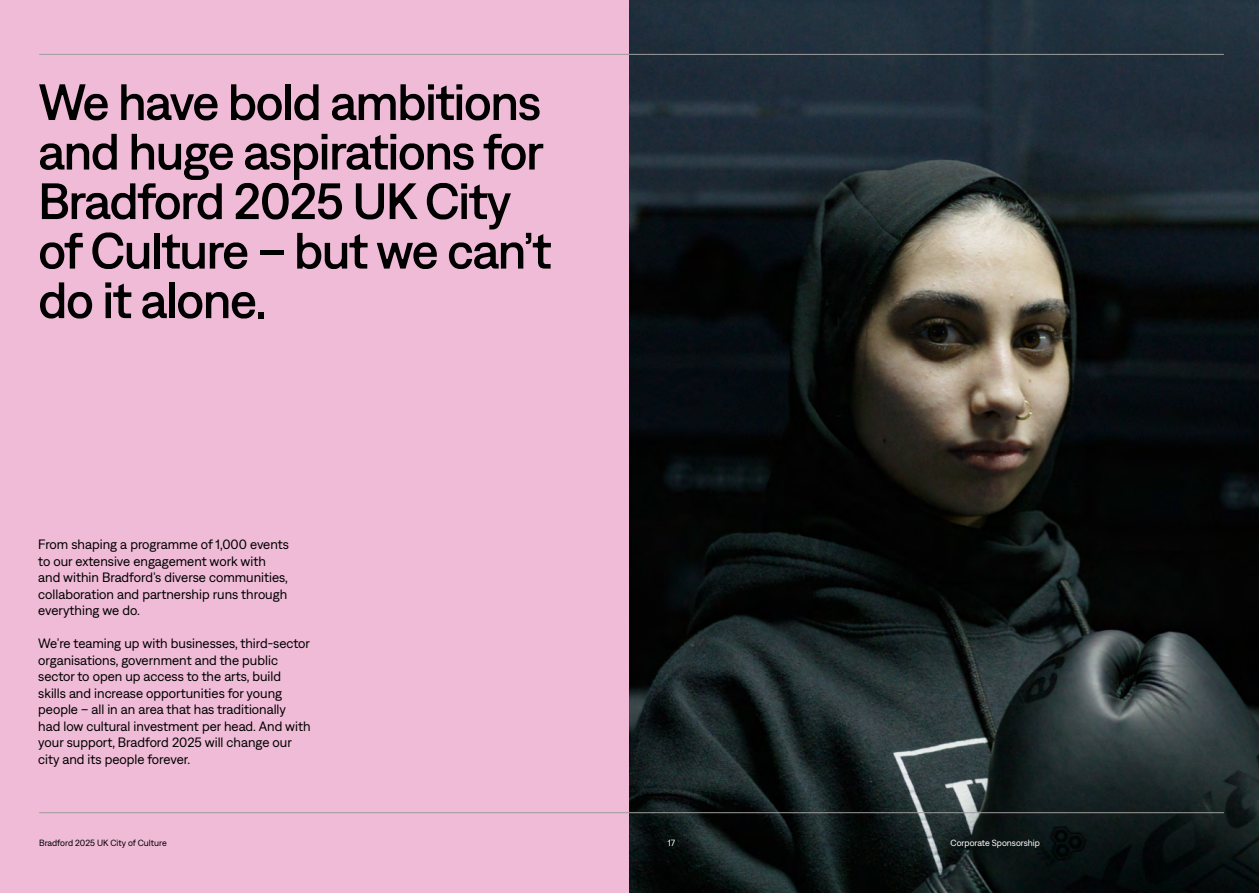
<style>
.page{position:relative;width:1259px;height:893px;background:#efbbd7}
.page>*{position:absolute;margin:0;border:0;box-sizing:border-box;transform-origin:0 0}
.t1{font:500 51px/49.5px "Denim INK";letter-spacing:-.025em;color:#000}
.t2{font:13.5px/16.5px "Denim INK";color:#000}
.t3{font:9px "Denim INK";color:#000}
.t4{font:9px "Denim INK";color:#fff}
</style>
<div class="page">
<img style="left:629px;top:0;width:630px;height:893px">
<hr style="left:39px;top:812px;width:1185px;height:1px;background:#9d9d9c">
<hr style="left:39px;top:54px;width:1185px;height:1px;background:#9d9d9c">
<h1 class="t1" style="left:38px;top:74px;width:515px">We have bold ambitions and huge aspirations for<br>Bradford 2025 UK City of Culture – but we can’t do it alone.</h1>
<p class="t2" style="left:38px;top:535px;width:252px">From shaping a programme of 1,000 events to our extensive engagement work with and within Bradford’s diverse communities, collaboration and partnership runs through everything we do.</p>
<p class="t2" style="left:38px;top:634px;width:274px">We’re teaming up with businesses, third-sector organisations, government and the public sector to open up access to the arts, build skills and increase opportunities for young people – all in an area that has traditionally had low cultural investment per head. And with your support, Bradford 2025 will change our city and its people forever.</p>
<p class="t3" style="left:39px;top:836px;width:129px">Bradford 2025 UK City of Culture</p>
<p class="t4" style="left:668px;top:836px;width:9px">17</p>
<p class="t4" style="left:950px;top:836px;width:91px">Corporate Sponsorship</p>
</div>
